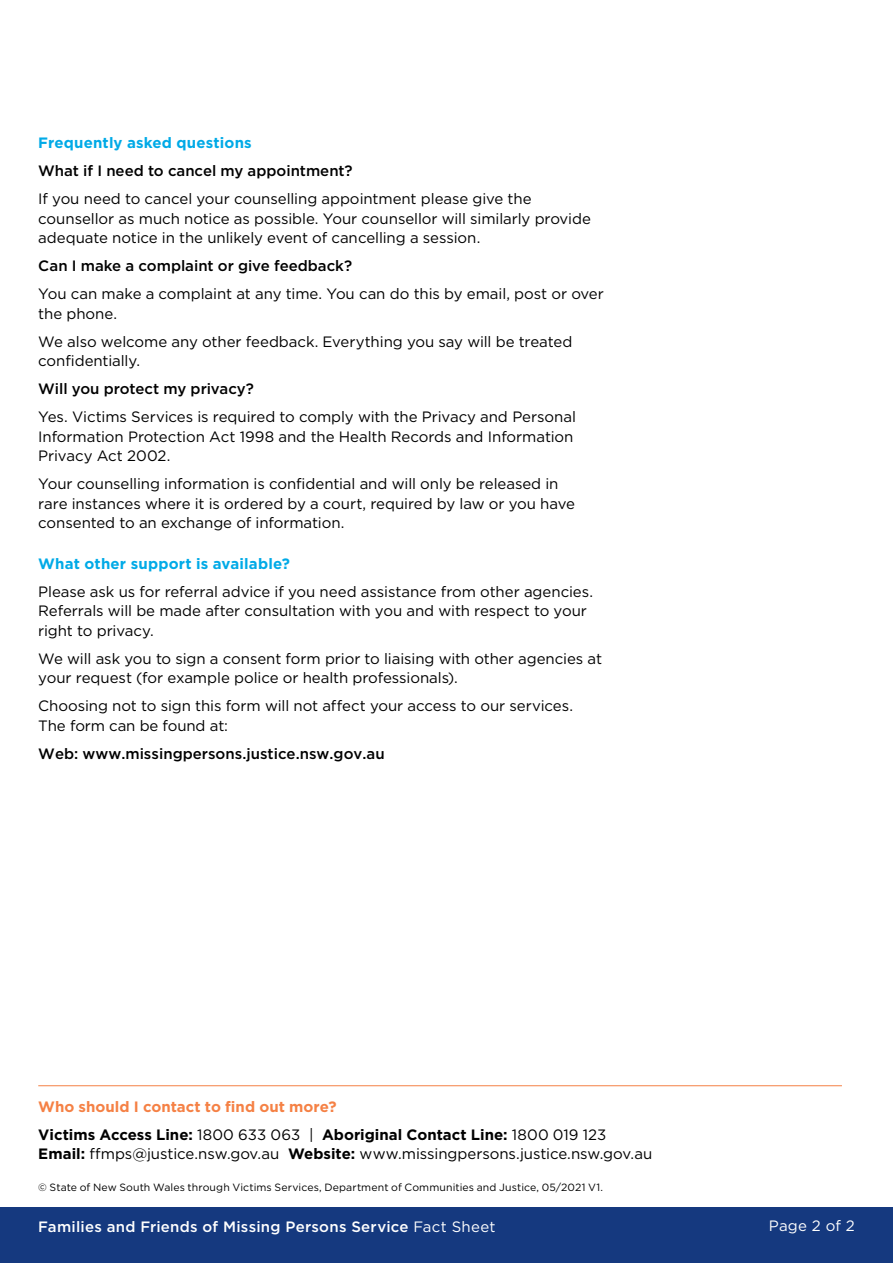
<style>
.page{position:relative;width:893px;height:1263px;background:#fff}
.page>*{position:absolute;margin:0;border:0;box-sizing:border-box;transform-origin:0 0}
.t1{font:15px/19.5px "Gotham";letter-spacing:-.005em;color:#000}
.t2{font:500 15px "Gotham";color:#000}
.t3{font:700 15px "Gotham";color:#000}
.t4{font:700 15px "Gotham";letter-spacing:.01em;color:#00aae7}
.t5{font:500 15px "Gotham";letter-spacing:.02em;color:#fff}
.t6{font:700 15px "Gotham";color:#f58145}
.t7{font:15px "Gotham";letter-spacing:.015em;color:#fff}
.t8{font:10.5px "Gotham";letter-spacing:.01em;color:#000}
.s1{font-weight:400}
.s2{font-weight:700}
</style>
<div class="page">
<div style="left:0;top:1207px;width:893px;height:56px;background:#15397f"></div>
<hr style="left:38px;top:1085px;width:804px;height:1px;background:#f58145">
<h3 class="t4" style="left:38px;top:133px;width:215px">Frequently asked questions</h3>
<h4 class="t2" style="left:38px;top:161px;width:316px">What if I need to cancel my appointment?</h4>
<p class="t1" style="left:38px;top:189px;width:554px">If you need to cancel your counselling appointment please give the counsellor as much notice as possible. Your counsellor will similarly provide adequate notice in the unlikely event of cancelling a session.</p>
<h4 class="t2" style="left:38px;top:256px;width:315px">Can I make a complaint or give feedback?</h4>
<p class="t1" style="left:38px;top:284px;width:567px">You can make a complaint at any time. You can do this by email, post or over the phone.</p>
<p class="t1" style="left:38px;top:331px;width:536px">We also welcome any other feedback. Everything you say will be treated confidentially.</p>
<h4 class="t2" style="left:38px;top:379px;width:217px">Will you protect my privacy?</h4>
<p class="t1" style="left:38px;top:407px;width:539px">Yes. Victims Services is required to comply with the Privacy and Personal<br>Information Protection Act 1998 and the Health Records and Information<br>Privacy Act 2002.</p>
<p class="t1" style="left:38px;top:474px;width:538px">Your counselling information is confidential and will only be released in rare instances where it is ordered by a court, required by law or you have consented to an exchange of information.</p>
<h3 class="t4" style="left:38px;top:554px;width:253px">What other support is available?</h3>
<p class="t1" style="left:38px;top:581px;width:556px">Please ask us for referral advice if you need assistance from other agencies.<br>Referrals will be made after consultation with you and with respect to your right to privacy.</p>
<p class="t1" style="left:38px;top:648px;width:565px">We will ask you to sign a consent form prior to liaising with other agencies at your request (for example police or health professionals).</p>
<p class="t1" style="left:38px;top:696px;width:536px">Choosing not to sign this form will not affect your access to our services.<br>The form can be found at:</p>
<h4 class="t2" style="left:38px;top:744px;width:348px">Web: www.missingpersons.justice.nsw.gov.au</h4>
<h3 class="t6" style="left:38px;top:1096px;width:300px">Who should I contact to fnd out more?</h3>
<p class="t3" style="left:38px;top:1124px;width:570px">Victims Access Line: <span class="s1">1800 633 063 |</span> Aboriginal Contact Line: <span class="s1">1800 019 123</span></p>
<p class="t1" style="left:38px;top:1144px;width:243px"><span class="s2">Email:</span> ffmps@justice.nsw.gov.au</p>
<p class="t1" style="left:288px;top:1144px;width:366px"><span class="s2">Website:</span> www.missingpersons.justice.nsw.gov.au</p>
<p class="t8" style="left:38px;top:1180px;width:566px">© State of New South Wales through Victims Services, Department of Communities and Justice, 05/2021 V1.</p>
<p class="t5" style="left:38px;top:1217px;width:459px">Families and Friends of Missing Persons Service <span class="s1">Fact Sheet</span></p>
<p class="t7" style="left:769px;top:1216px;width:87px">Page 2 of 2</p>
</div>
